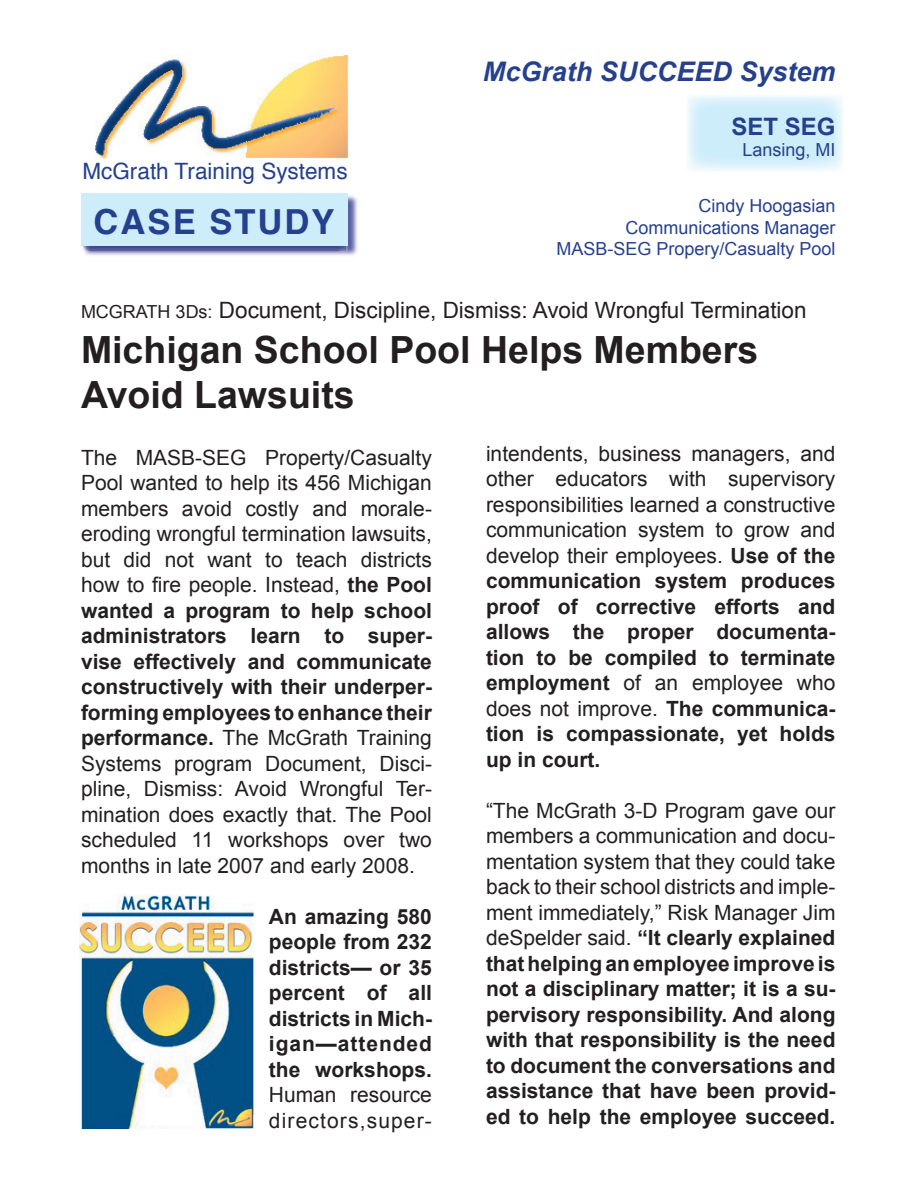
<style>
.page{position:relative;width:918px;height:1188px;background:#fff}
.page>*{position:absolute;margin:0;border:0;box-sizing:border-box;transform-origin:0 0}
.t1{font:700 37.5px/45px "Arial";color:#231f20}
.t2{font:700 34.5px "Helvetica";letter-spacing:.06em;color:#25408f}
.t3{font:italic 700 27px "Arial";color:#25408f}
.t4{font:700 24px "Arial";color:#25408f}
.t5{font:22.5px "Arial";color:#231f20}
.t6{font:22.5px "Helvetica";color:#25408f}
.t7{font:21px/25.5px "Arial";color:#231f20;text-align:justify}
.t8{font:700 21px/25.5px "Arial";color:#231f20;text-align:justify}
.t9{font:21px/25.5px "Arial";letter-spacing:.055em;color:#231f20}
.t10{font:18px/21.6px "Arial";color:#25408f;text-align:right}
.s1{font-size:18px}
.s2{font-weight:700}
.s3{font-weight:400}
</style>
<div class="page">
<img style="left:79px;top:895px;width:174px;height:233px">
<img style="left:96px;top:55px;width:253px;height:103px">
<img style="left:84px;top:194px;width:274px;height:62px">
<img style="left:82px;top:245px;width:265px;height:6px">
<div style="left:81px;top:193px;width:266px;height:52px;background:#ceedfb"></div>
<p class="t6" style="left:82px;top:154px;width:267px">McGrath Training Systems</p>
<h2 class="t2" style="left:94px;top:194px;width:242px">CASE STUDY</h2>
<p class="t3" style="left:483px;top:54px;width:354px">McGrath SUCCEED System</p>
<p class="t4" style="left:731px;top:110px;width:106px">SET SEG</p>
<p class="t10" style="left:742px;top:139px;width:95px">Lansing, MI</p>
<p class="t10" style="left:556px;top:195px;width:281px">Cindy Hoogasian<br>Communications Manager<br>MASB-SEG Propery/Casualty Pool</p>
<p class="t5" style="left:81px;top:296px;width:727px"><span class="s1">MCGRATH 3Ds:</span> Document, Discipline, Dismiss: Avoid Wrongful Termination</p>
<h1 class="t1" style="left:81px;top:329px;width:679px">Michigan School Pool Helps Members<br>Avoid Lawsuits</h1>
<p class="t7" style="left:81px;top:445px;width:353px">The MASB-SEG Property/Casualty Pool wanted to help its 456 Michigan members avoid costly and morale&shy;eroding wrongful termination lawsuits, but did not want to teach districts how to fire people. Instead, <span class="s2">the Pool wanted a program to help school administrators learn to super&shy;vise effectively and communicate constructively with their underper&shy;forming employees to enhance their performance.</span> The McGrath Training Systems program Document, Disci&shy;pline, Dismiss: Avoid Wrongful Ter&shy;mination does exactly that. The Pool scheduled 11 workshops over two months in late 2007 and early 2008.</p>
<p class="t8" style="left:269px;top:904px;width:165px">An amazing 580 people from 232 districts— or 35 percent of all districts in Mich&shy;igan—attended the workshops.</p>
<p class="t9" style="left:269px;top:1082px;width:165px">Human resource directors,super-</p>
<p class="t7" style="left:486px;top:441px;width:351px">intendents, business managers, and other educators with supervisory responsibilities learned a constructive communication system to grow and develop their employees. <span class="s2">Use of the communication system produces proof of corrective efforts and allows the proper documenta&shy;tion to be compiled to terminate employment</span> of an employee who does not improve. <span class="s2">The communica&shy;tion is compassionate, yet holds up in court.</span></p>
<p class="t8" style="left:486px;top:798px;width:351px"><span class="s3">“The McGrath 3-D Program gave our members a communication and docu&shy;mentation system that they could take back to their school districts and imple&shy;ment immediately,” Risk Manager Jim deSpelder said.</span> “It clearly explained that helping an employee improve is not a disciplinary matter; it is a su&shy;pervisory responsibility. And along with that responsibility is the need to document the conversations and assistance that have been provid&shy;ed to help the employee succeed.</p>
</div>
